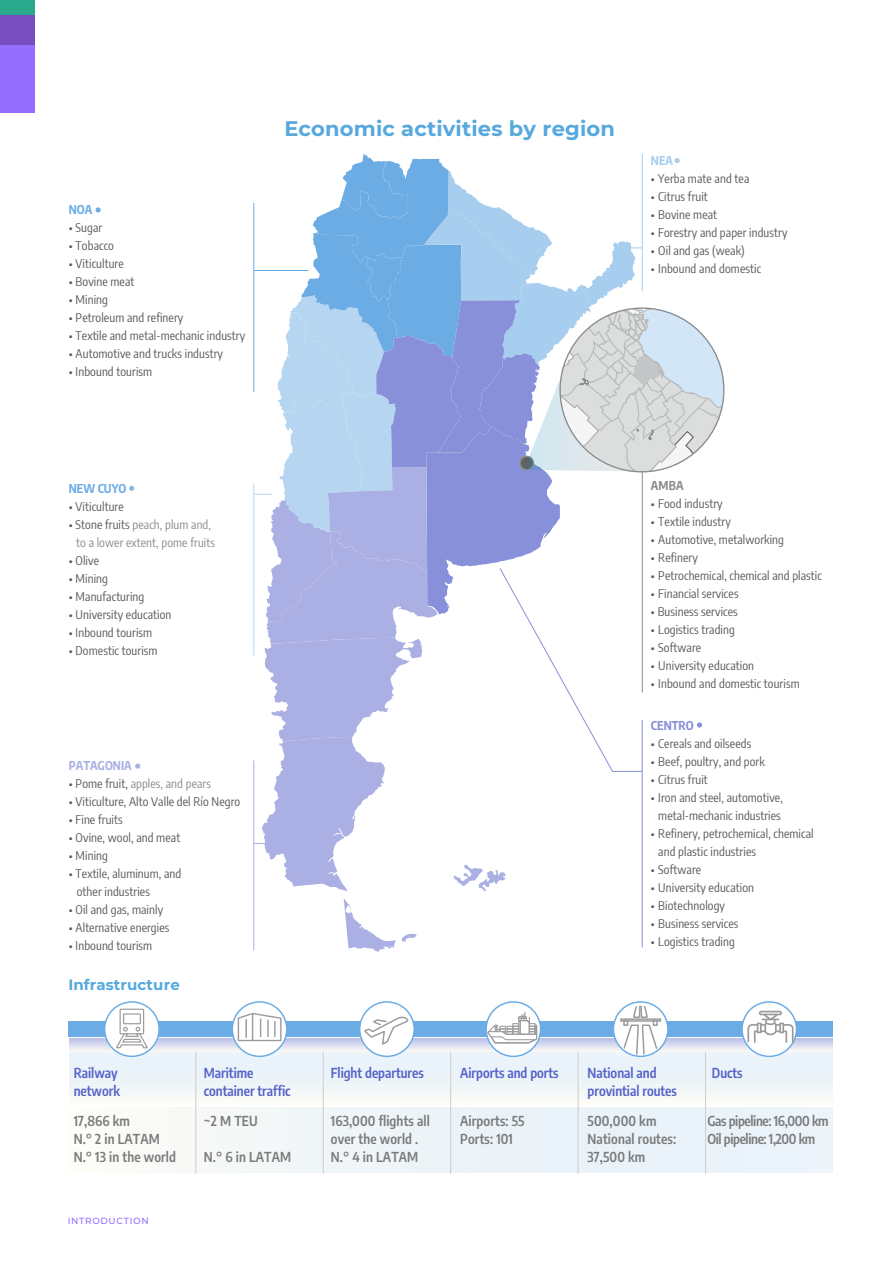
<style>
.page{position:relative;width:893px;height:1263px;background:#fff}
.page>*{position:absolute;margin:0;border:0;box-sizing:border-box;transform-origin:0 0}
.t1{font:700 21px "Montserrat";letter-spacing:.01em;color:#56a8dd}
.t2{font:700 15px "Montserrat";letter-spacing:.01em;color:#56a8dd}
.t3{font:600 13.5px/18px "Encode Sans Condensed";letter-spacing:.01em;color:#7a7a7a}
.t4{font:600 13.5px/18px "Encode Sans Condensed";color:#5461c8}
.t5{font:600 13.5px/18px "Encode Sans Condensed";letter-spacing:-.025em;color:#7a7a7a}
.t6{font:12px/18px "Encode Sans Condensed";letter-spacing:.01em;color:#595959}
.t7{font:12px/18px "Encode Sans Condensed";letter-spacing:.01em;color:#8b8b8b}
.t8{font:700 12px "Encode Sans Condensed";color:#6cace4}
.t9{font:700 12px "Encode Sans Condensed";color:#aab0e3}
.t10{font:700 12px "Encode Sans Condensed";color:#8790d8}
.t11{font:700 12px "Encode Sans Condensed";color:#8a8d8f}
.t12{font:700 12px "Encode Sans Condensed";color:#a7cdef}
.t13{font:500 9px "Montserrat";letter-spacing:.07em;color:#956dff}
.s1{color:#595959}
</style>
<div class="page">
<div style="left:0;top:15px;width:34px;height:30px;background:#784dbf"></div>
<div style="left:0;top:45px;width:34px;height:67px;background:#956dff"></div>
<div style="left:0;top:0;width:34px;height:15px;background:#2aa98c"></div>
<svg style="left:344px;top:899px;width:73px;height:53px"></svg>
<svg style="left:96px;top:207px;width:5px;height:6px"></svg>
<svg style="left:129px;top:486px;width:5px;height:5px"></svg>
<hr style="left:253px;top:203px;width:1px;height:189px;background:#6cace4">
<hr style="left:642px;top:720px;width:1px;height:227px;background:#8790d8">
<hr style="left:253px;top:483px;width:1px;height:172px;background:#b6d5f1">
<svg style="left:135px;top:763px;width:5px;height:6px"></svg>
<hr style="left:253px;top:760px;width:1px;height:190px;background:#aab0e3">
<div style="left:69px;top:1052px;width:764px;height:52px;background:linear-gradient(to bottom,#e5f0fb,#f8f9f7)"></div>
<div style="left:69px;top:1108px;width:764px;height:65px;background:linear-gradient(to right,#f9faf7,#e6f1fb)"></div>
<svg style="left:69px;top:1038px;width:764px;height:14px"></svg>
<hr style="left:195px;top:1052px;width:1px;height:121px;background:#cdcdcd">
<hr style="left:323px;top:1052px;width:1px;height:121px;background:#cdcdcd">
<hr style="left:450px;top:1052px;width:1px;height:121px;background:#cdcdcd">
<hr style="left:578px;top:1052px;width:1px;height:121px;background:#cdcdcd">
<hr style="left:705px;top:1052px;width:1px;height:121px;background:#cdcdcd">
<div style="left:68px;top:1021px;width:765px;height:16px;background:#6cace4"></div>
<svg style="left:105px;top:1002px;width:54px;height:54px"></svg>
<div style="left:104px;top:1001px;width:56px;height:56px;border:1px solid #6cace4;border-radius:50%"></div>
<svg style="left:232px;top:1002px;width:55px;height:54px"></svg>
<div style="left:232px;top:1001px;width:55px;height:56px;border:1px solid #6cace4;border-radius:50%"></div>
<div style="left:360px;top:1002px;width:54px;height:54px;background:#fff;border-radius:50%"></div>
<div style="left:359px;top:1001px;width:56px;height:56px;border:1px solid #6cace4;border-radius:50%"></div>
<div style="left:486px;top:1002px;width:55px;height:54px;background:#fff;border-radius:50%"></div>
<div style="left:485px;top:1001px;width:56px;height:56px;border:1px solid #6cace4;border-radius:50%"></div>
<svg style="left:613px;top:1002px;width:55px;height:54px"></svg>
<div style="left:613px;top:1001px;width:56px;height:56px;border:1px solid #6cace4;border-radius:50%"></div>
<svg style="left:742px;top:1002px;width:54px;height:54px"></svg>
<div style="left:741px;top:1001px;width:56px;height:56px;border:1px solid #6cace4;border-radius:50%"></div>
<svg style="left:486px;top:1012px;width:54px;height:32px"></svg>
<svg style="left:364px;top:1017px;width:44px;height:28px"></svg>
<svg style="left:747px;top:1011px;width:47px;height:32px"></svg>
<svg style="left:238px;top:1013px;width:44px;height:28px"></svg>
<svg style="left:620px;top:1006px;width:41px;height:49px"></svg>
<svg style="left:120px;top:1009px;width:24px;height:25px"></svg>
<div style="left:120px;top:1009px;width:24px;height:25px;border:1px solid #9b9b9b"></div>
<div style="left:124px;top:1014px;width:16px;height:10px;background:#fff"></div>
<div style="left:123px;top:1013px;width:18px;height:11px;border:1px solid #9b9b9b"></div>
<svg style="left:116px;top:1027px;width:33px;height:24px"></svg>
<svg style="left:254px;top:154px;width:470px;height:737px"></svg>
<p class="t8" style="left:69px;top:200px;width:25px">NOA</p>
<p class="t6" style="left:69px;top:218px;width:35px">• Sugar</p>
<p class="t6" style="left:69px;top:236px;width:47px">• Tobacco</p>
<p class="t6" style="left:69px;top:254px;width:56px">• Viticulture</p>
<p class="t6" style="left:69px;top:272px;width:67px">• Bovine meat</p>
<p class="t6" style="left:69px;top:290px;width:41px">• Mining</p>
<p class="t6" style="left:69px;top:308px;width:116px">• Petroleum and refinery</p>
<p class="t6" style="left:69px;top:326px;width:178px">• Textile and metal-mechanic industry</p>
<p class="t6" style="left:69px;top:344px;width:156px">• Automotive and trucks industry</p>
<p class="t6" style="left:69px;top:362px;width:85px">• Inbound tourism</p>
<h1 class="t1" style="left:284px;top:113px;width:332px">Economic activities by region</h1>
<p class="t12" style="left:651px;top:151px;width:23px">NEA</p>
<p class="t6" style="left:651px;top:168px;width:100px">• Yerba mate and tea</p>
<p class="t6" style="left:651px;top:186px;width:58px">• Citrus fruit</p>
<p class="t6" style="left:651px;top:204px;width:68px">• Bovine meat</p>
<p class="t6" style="left:651px;top:222px;width:138px">• Forestry and paper industry</p>
<p class="t6" style="left:651px;top:240px;width:95px">• Oil and gas (weak)</p>
<p class="t6" style="left:651px;top:258px;width:112px">• Inbound and domestic</p>
<p class="t8" style="left:69px;top:480px;width:59px">NEW CUYO</p>
<p class="t6" style="left:69px;top:497px;width:56px">• Viticulture</p>
<p class="t7" style="left:76px;top:515px;width:140px;text-indent:-7px"><span class="s1">• Stone fruits</span> peach, plum and, to a lower extent, pome fruits</p>
<p class="t6" style="left:69px;top:551px;width:32px">• Olive</p>
<p class="t6" style="left:69px;top:569px;width:41px">• Mining</p>
<p class="t6" style="left:69px;top:587px;width:77px">• Manufacturing</p>
<p class="t6" style="left:69px;top:605px;width:104px">• University education</p>
<p class="t6" style="left:69px;top:623px;width:85px">• Inbound tourism</p>
<p class="t6" style="left:69px;top:641px;width:90px">• Domestic tourism</p>
<p class="t9" style="left:69px;top:757px;width:64px">PATAGONIA</p>
<p class="t7" style="left:69px;top:774px;width:144px"><span class="s1">• Pome fruit,</span> apples, and pears</p>
<p class="t6" style="left:69px;top:792px;width:173px">• Viticulture, Alto Valle del Río Negro</p>
<p class="t6" style="left:69px;top:810px;width:55px">• Fine fruits</p>
<p class="t6" style="left:69px;top:828px;width:113px">• Ovine, wool, and meat</p>
<p class="t6" style="left:69px;top:846px;width:41px">• Mining</p>
<p class="t6" style="left:77px;top:864px;width:106px;text-indent:-8px">• Textile, aluminum, and other industries</p>
<p class="t6" style="left:69px;top:900px;width:96px">• Oil and gas, mainly</p>
<p class="t6" style="left:69px;top:918px;width:102px">• Alternative energies</p>
<p class="t6" style="left:69px;top:936px;width:85px">• Inbound tourism</p>
<p class="t2" style="left:68px;top:974px;width:113px">Infrastructure</p>
<p class="t11" style="left:651px;top:476px;width:34px">AMBA</p>
<p class="t6" style="left:651px;top:494px;width:73px">• Food industry</p>
<p class="t6" style="left:651px;top:512px;width:81px">• Textile industry</p>
<p class="t6" style="left:651px;top:530px;width:135px">• Automotive, metalworking</p>
<p class="t6" style="left:651px;top:548px;width:48px">• Refinery</p>
<p class="t6" style="left:651px;top:566px;width:172px">• Petrochemical, chemical and plastic</p>
<p class="t6" style="left:651px;top:584px;width:89px">• Financial services</p>
<p class="t6" style="left:651px;top:602px;width:88px">• Business services</p>
<p class="t6" style="left:651px;top:620px;width:85px">• Logistics trading</p>
<p class="t6" style="left:651px;top:638px;width:52px">• Software</p>
<p class="t6" style="left:651px;top:656px;width:105px">• University education</p>
<p class="t6" style="left:651px;top:674px;width:150px">• Inbound and domestic tourism</p>
<p class="t10" style="left:651px;top:716px;width:44px">CENTRO</p>
<p class="t6" style="left:651px;top:734px;width:102px">• Cereals and oilseeds</p>
<p class="t6" style="left:651px;top:752px;width:115px">• Beef, poultry, and pork</p>
<p class="t6" style="left:651px;top:770px;width:58px">• Citrus fruit</p>
<p class="t6" style="left:651px;top:788px;width:133px;text-align:center">• Iron and steel, automotive, metal-mechanic industries</p>
<p class="t6" style="left:658px;top:824px;width:157px;text-indent:-7px">• Refinery, petrochemical, chemical and plastic industries</p>
<p class="t6" style="left:651px;top:860px;width:52px">• Software</p>
<p class="t6" style="left:651px;top:878px;width:105px">• University education</p>
<p class="t6" style="left:651px;top:896px;width:76px">• Biotechnology</p>
<p class="t6" style="left:651px;top:914px;width:89px">• Business services</p>
<p class="t6" style="left:651px;top:932px;width:85px">• Logistics trading</p>
<p class="t4" style="left:74px;top:1063px;width:48px">Railway network</p>
<p class="t4" style="left:204px;top:1063px;width:88px">Maritime container traffic</p>
<p class="t4" style="left:331px;top:1063px;width:95px">Flight departures</p>
<p class="t3" style="left:74px;top:1111px;width:104px">17,866 km<br>N.° 2 in LATAM<br>N.° 13 in the world</p>
<p class="t3" style="left:204px;top:1111px;width:55px">~2 M TEU</p>
<p class="t3" style="left:204px;top:1147px;width:89px">N.° 6 in LATAM</p>
<p class="t13" style="left:68px;top:1214px;width:82px">INTRODUCTION</p>
<p class="t3" style="left:331px;top:1111px;width:100px">163,000 flights all over the world .<br>N.° 4 in LATAM</p>
<p class="t4" style="left:460px;top:1063px;width:100px">Airports and ports</p>
<p class="t3" style="left:460px;top:1111px;width:66px">Airports: 55<br>Ports: 101</p>
<p class="t4" style="left:588px;top:1063px;width:91px">National and provintial routes</p>
<p class="t3" style="left:588px;top:1111px;width:90px">500,000 km<br>National routes:<br>37,500 km</p>
<p class="t4" style="left:712px;top:1063px;width:32px">Ducts</p>
<p class="t5" style="left:707px;top:1111px;width:123px">Gas pipeline: 16,000 km<br>Oil pipeline: 1,200 km</p>
</div>
